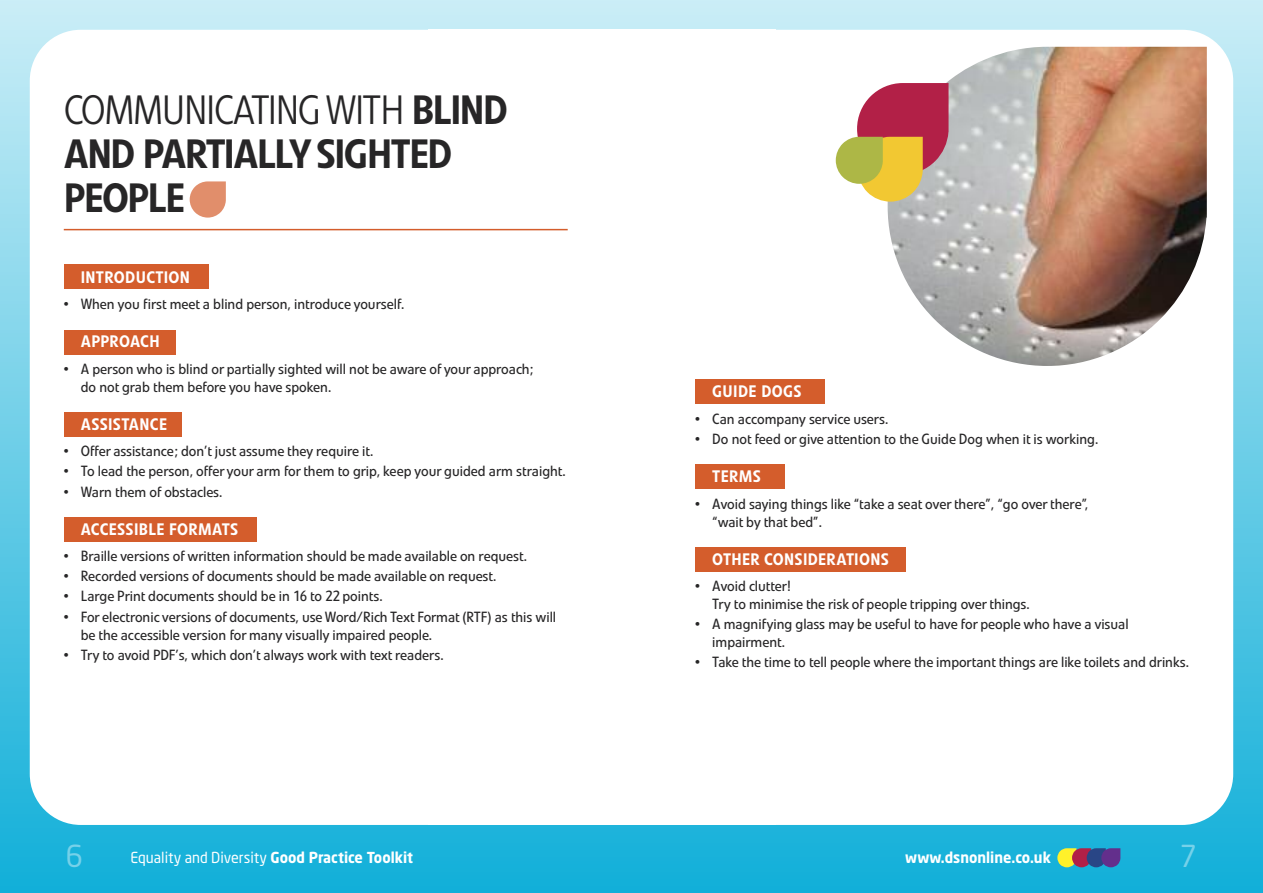
<style>
.page{position:relative;width:1263px;height:893px;background:#fff}
.page>*{position:absolute;margin:0;border:0;box-sizing:border-box;transform-origin:0 0}
.t1{font:500 40.5px/43.5px "Evo BQ";letter-spacing:-.035em;color:#272627}
.t2{font:30px "Neo Sans";color:#76d1e9;scale:.95 1}
.t3{font:500 16.5px "Evo BQ";letter-spacing:.02em;color:#fff}
.t4{font:15px "Neo Sans";color:#fff;scale:.95 1}
.t5{font:700 15px "Neo Sans";color:#fff;scale:.95 1}
.t6{font:14.7px/18px "Evo BQ";color:#272627}
.s1{font-weight:300}
.s2{font-weight:700}
</style>
<div class="page">
<div style="left:631px;top:0;width:632px;height:893px;background:linear-gradient(to bottom,#cceef7,#13b0d9)"></div>
<div style="left:0;top:0;width:631px;height:893px;background:linear-gradient(to bottom,#cbeef7,#11afd9)"></div>
<div style="left:30px;top:30px;width:601px;height:795px;background:#fff;border-radius:51px"></div>
<div style="left:428px;top:30px;width:203px;height:795px;background:#fff"></div>
<div style="left:631px;top:30px;width:602px;height:795px;background:#fff;border-radius:51px"></div>
<div style="left:631px;top:30px;width:145px;height:795px;background:#fff"></div>
<svg style="left:1057px;top:848px;width:63px;height:19px"></svg>
<img style="left:888px;top:47px;width:319px;height:319px">
<div style="left:64px;top:265px;width:145px;height:24px;background:#d45d2c"></div>
<div style="left:64px;top:330px;width:111px;height:24px;background:#d45d2c"></div>
<div style="left:64px;top:412px;width:117px;height:24px;background:#d45d2c"></div>
<div style="left:64px;top:517px;width:192px;height:25px;background:#d45d2c"></div>
<div style="left:695px;top:379px;width:130px;height:25px;background:#d45d2c"></div>
<div style="left:695px;top:465px;width:89px;height:24px;background:#d45d2c"></div>
<div style="left:695px;top:547px;width:211px;height:24px;background:#d45d2c"></div>
<svg style="left:190px;top:181px;width:36px;height:37px"></svg>
<hr style="left:64px;top:229px;width:504px;height:1px;background:#d45d2c">
<svg style="left:836px;top:83px;width:112px;height:119px"></svg>
<h1 class="t1" style="left:64px;top:92px;width:446px"><span class="s1">COMMUNICATINGWITH</span> BLIND<br>AND PARTIALLYSIGHTED<br>PEOPLE</h1>
<p class="t3" style="left:81px;top:271px;width:111px">INTRODUCTION</p>
<p class="t6" style="left:64px;top:296px;width:342px">• When you first meet a blind person, introduce yourself.</p>
<p class="t3" style="left:81px;top:335px;width:80px">APPROACH</p>
<p class="t6" style="left:81px;top:361px;width:454px;text-indent:-17px">• A person who is blind or partially sighted will not be aware of your approach; do not grab them before you have spoken.</p>
<p class="t3" style="left:81px;top:418px;width:88px">ASSISTANCE</p>
<p class="t6" style="left:64px;top:443px;width:311px">• Offer assistance; don’t just assume they require it.</p>
<p class="t6" style="left:64px;top:464px;width:504px">• To lead the person, offer your arm for them to grip, keep your guided arm straight.</p>
<p class="t6" style="left:64px;top:484px;width:160px">• Warn them of obstacles.</p>
<p class="t3" style="left:81px;top:523px;width:159px">ACCESSIBLE FORMATS</p>
<p class="t6" style="left:64px;top:548px;width:465px">• Braille versions of written information should be made available on request.</p>
<p class="t6" style="left:64px;top:568px;width:434px">• Recorded versions of documents should be made available on request.</p>
<p class="t6" style="left:64px;top:589px;width:320px">• Large Print documents should be in 16 to 22 points.</p>
<p class="t6" style="left:81px;top:609px;width:477px;text-indent:-17px">• For electronic versions of documents, use Word/Rich Text Format (RTF) as this will be the accessible version for many visually impaired people.</p>
<p class="t6" style="left:64px;top:647px;width:381px">• Try to avoid PDF’s, which don’t always work with text readers.</p>
<p class="t3" style="left:712px;top:386px;width:91px">GUIDE DOGS</p>
<p class="t6" style="left:695px;top:411px;width:195px">• Can accompany service users.</p>
<p class="t6" style="left:695px;top:431px;width:405px">• Do not feed or give attention to the Guide Dog when it is working.</p>
<p class="t3" style="left:712px;top:470px;width:50px">TERMS</p>
<p class="t6" style="left:712px;top:496px;width:377px;text-indent:-17px">• Avoid saying things like “take a seat over there”, “go over there”, “wait by that bed”.</p>
<p class="t3" style="left:712px;top:553px;width:178px">OTHER CONSIDERATIONS</p>
<p class="t6" style="left:712px;top:578px;width:319px;text-indent:-17px">• Avoid clutter!<br>Try to minimise the risk of people tripping over things.</p>
<p class="t6" style="left:712px;top:616px;width:418px;text-indent:-17px">• A magnifying glass may be useful to have for people who have a visual impairment.</p>
<p class="t6" style="left:695px;top:654px;width:495px">• Take the time to tell people where the important things are like toilets and drinks.</p>
<h2 class="t2" style="left:66px;top:845px;width:20px">6</h2>
<p class="t4" style="left:130px;top:852px;width:299px">Equality and Diversity <span class="s2">Good Practice Toolkit</span></p>
<p class="t5" style="left:905px;top:852px;width:155px">www.dsnonline.co.uk</p>
<h2 class="t2" style="left:1180px;top:845px;width:20px">7</h2>
</div>
